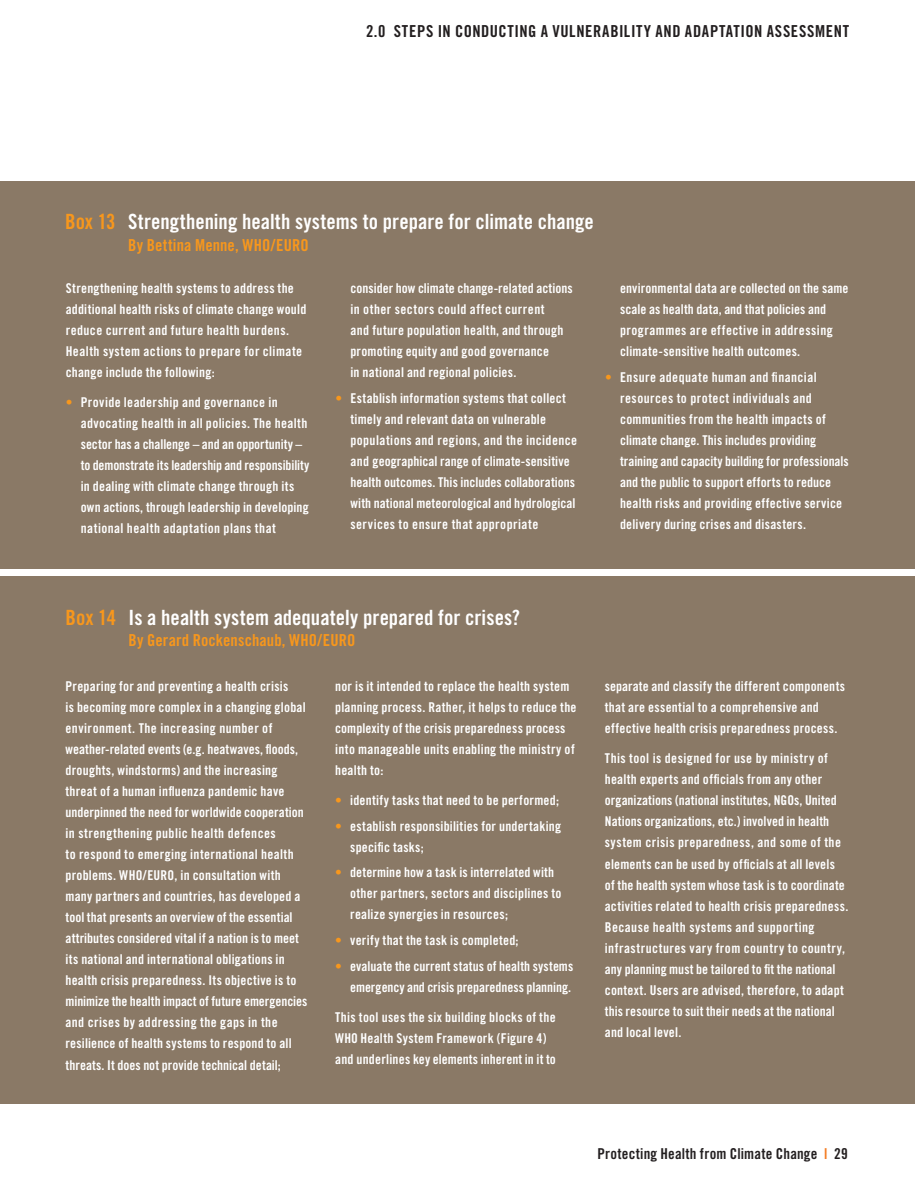
<style>
.page{position:relative;width:915px;height:1185px;background:#fff}
.page>*{position:absolute;margin:0;border:0;box-sizing:border-box;transform-origin:0 0}
.t1{font:21px "Trade Gothic LT Std Bd Cn 20";letter-spacing:.005em;color:#fff}
.t2{font:16.5px "Trade Gothic LT Std Bd Cn 20";letter-spacing:.04em;color:#231f20}
.t3{font:16.5px "Trade Gothic LT Std Bd Cn 20";letter-spacing:.005em;color:#f7971d}
.t4{font:15px "Trade Gothic LT Std Bd Cn 20";letter-spacing:.015em;color:#231f20}
.t5{font:13.5px/21px "Trade Gothic LT Std Bd Cn 20";letter-spacing:.015em;color:#fff}
.s1{color:#f7971d}
.s2{color:#f47b21}
</style>
<div class="page">
<div style="left:0;top:181px;width:914px;height:387px;background:#8a7966"></div>
<div style="left:0;top:576px;width:914px;height:527px;background:#8a7966"></div>
<p class="t2" style="left:366px;top:21px;width:463px">2.0 STE PS IN CONDUCTING A VULNE RABILITY AND ADAPTATION ASSESSMENT</p>
<h1 class="t1" style="left:65px;top:209px;width:530px"><span class="s1">Box 13</span> Strengthening health systems to prepare for climate change</h1>
<p class="t3" style="left:128px;top:234px;width:182px">By Bettina Menne, WHO/EURO</p>
<p class="t5" style="left:66px;top:277px;width:242px">Strengthening health systems to address the additional health risks of climate change would reduce current and future health burdens.<br>Health system actions to prepare for climate change include the following:</p>
<p class="t5" style="left:81px;top:391px;width:230px;text-indent:-15px"><span class="s1">•</span> Provide leadership and governance in advocating health in all policies. The health sector has a challenge – and an opportunity – to demonstrate its leadership and responsibility in dealing with climate change through its own actions, through leadership in developing national health adaptation plans that</p>
<p class="t5" style="left:350px;top:277px;width:224px">consider how climate change-related actions in other sectors could affect current<br>and future population health, and through promoting equity and good governance<br>in national and regional policies.</p>
<p class="t5" style="left:350px;top:387px;width:228px;text-indent:-15px"><span class="s1">•</span> Establish information systems that collect timely and relevant data on vulnerable populations and regions, and the incidence and geographical range of climate-sensitive health outcomes. This includes collaborations with national meteorological and hydrological services to ensure that appropriate</p>
<p class="t5" style="left:620px;top:277px;width:230px">environmental data are collected on the same scale as health data, and that policies and programmes are effective in addressing climate-sensitive health outcomes.</p>
<p class="t5" style="left:620px;top:366px;width:230px;text-indent:-15px"><span class="s1">•</span> Ensure adequate human and financial resources to protect individuals and communities from the health impacts of climate change. This includes providing training and capacity building for professionals and the public to support efforts to reduce health risks and providing effective service delivery during crises and disasters.</p>
<h1 class="t1" style="left:66px;top:605px;width:456px"><span class="s1">Box 14</span> Is a health system adequately prepared for crises?</h1>
<p class="t3" style="left:129px;top:630px;width:228px">By Gerard Rockenschaub, WHO/EURO</p>
<p class="t5" style="left:66px;top:675px;width:243px">Preparing for and preventing a health crisis<br>is becoming more complex in a changing global environment. The increasing number of weather-related events (e.g. heatwaves, floods, droughts, windstorms) and the increasing threat of a human influenza pandemic have underpinned the need for worldwide cooperation in strengthening public health defences<br>to respond to emerging international health problems. WHO/EURO, in consultation with many partners and countries, has developed a tool that presents an overview of the essential attributes considered vital if a nation is to meet its national and international obligations in health crisis preparedness. Its objective is to minimize the health impact of future emergencies and crises by addressing the gaps in the resilience of health systems to respond to all threats. It does not provide technical detail;</p>
<p class="t5" style="left:335px;top:676px;width:243px">nor is it intended to replace the health system planning process. Rather, it helps to reduce the complexity of the crisis preparedness process into manageable units enabling the ministry of health to:</p>
<p class="t5" style="left:335px;top:790px;width:225px"><span class="s1">•</span> identify tasks that need to be performed;</p>
<p class="t5" style="left:350px;top:815px;width:212px;text-indent:-15px"><span class="s1">•</span> establish responsibilities for undertaking specific tasks;</p>
<p class="t5" style="left:350px;top:862px;width:213px;text-indent:-15px"><span class="s1">•</span> determine how a task is interrelated with other partners, sectors and disciplines to realize synergies in resources;</p>
<p class="t5" style="left:335px;top:929px;width:185px"><span class="s1">•</span> verify that the task is completed;</p>
<p class="t5" style="left:335px;top:955px;width:239px;text-align:right"><span class="s1">•</span> evaluate the current status of health systems emergency and crisis preparedness planning.</p>
<p class="t5" style="left:335px;top:1006px;width:222px">This tool uses the six building blocks of the<br>WHO Health System Framework (Figure 4) and underlines key elements inherent in it to</p>
<p class="t5" style="left:605px;top:676px;width:242px">separate and classify the different components that are essential to a comprehensive and effective health crisis preparedness process.</p>
<p class="t5" style="left:605px;top:748px;width:245px">This tool is designed for use by ministry of health experts and officials from any other organizations (national institutes, NGOs, United Nations organizations, etc.) involved in health system crisis preparedness, and some of the elements can be used by officials at all levels<br>of the health system whose task is to coordinate activities related to health crisis preparedness.<br>Because health systems and supporting infrastructures vary from country to country, any planning must be tailored to fit the national context. Users are advised, therefore, to adapt this resource to suit their needs at the national and local level.</p>
<p class="t4" style="left:597px;top:1144px;width:252px">Protecting Health from Climate Change <span class="s2">l</span> 29</p>
</div>
